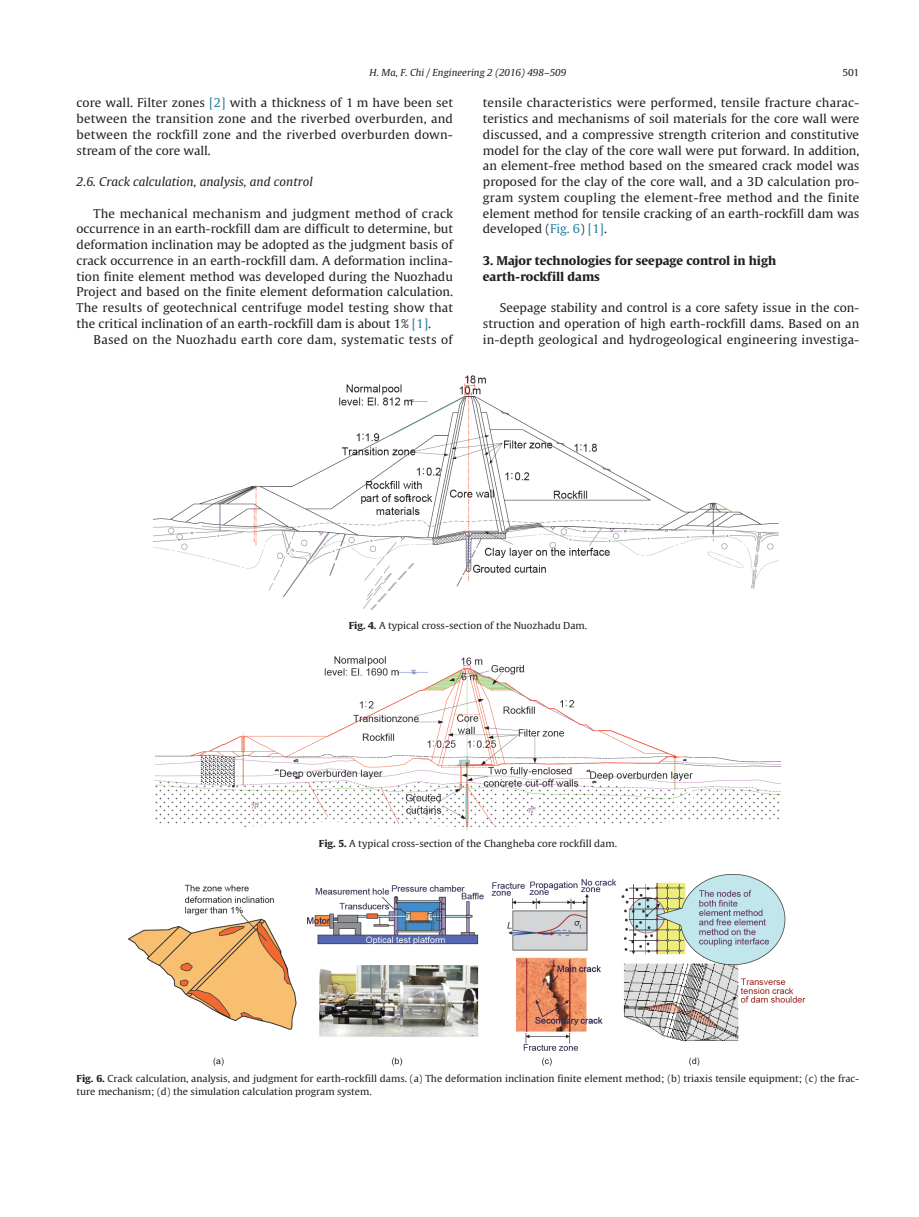
<style>
.page{position:relative;width:919px;height:1217px;background:#fff}
.page>*{position:absolute;margin:0;border:0;box-sizing:border-box;transform-origin:0 0}
.t1{font:12px/15.8px "Gulliver";letter-spacing:.005em;color:#231f20;text-align:justify;scale:1.04 1}
.t2{font:700 12px/15.8px "Gulliver";color:#231f20;scale:1.04 1}
.t3{font:italic 12px "Gulliver";color:#231f20;scale:1.04 1}
.t4{font:9.6px/12.9px "Gulliver";color:#231f20;scale:1.04 1}
.t5{font:italic 9.6px "Gulliver";color:#231f20;scale:1.04 1}
.s1{color:#277ea2}
.s2{font-weight:700}
</style>
<div class="page">
<img style="left:153px;top:375px;width:625px;height:234px">
<img style="left:155px;top:656px;width:625px;height:174px">
<img style="left:129px;top:874px;width:677px;height:192px">
<p class="t5" style="left:369px;top:67px;width:191px">H. Ma, F. Chi / Engineering 2 (2016) 498–509</p>
<p class="t4" style="left:842px;top:66px;width:18px">501</p>
<p class="t1" style="left:77px;top:95px;width:363px">core wall. Filter zones <span class="s1">[2]</span> with a thickness of 1 m have been set between the transition zone and the riverbed overburden, and between the rockfill zone and the riverbed overburden down&shy;stream of the core wall.</p>
<p class="t3" style="left:77px;top:174px;width:229px">2.6. Crack calculation, analysis, and control</p>
<p class="t1" style="left:77px;top:205px;width:363px;text-indent:17px">The mechanical mechanism and judgment method of crack occurrence in an earth-rockfill dam are difficult to determine, but deformation inclination may be adopted as the judgment basis of crack occurrence in an earth-rockfill dam. A deformation inclina&shy;tion finite element method was developed during the Nuozhadu Project and based on the finite element deformation calculation.<br>The results of geotechnical centrifuge model testing show that the critical inclination of an earth-rockfill dam is about 1% <span class="s1">[1]</span>.</p>
<p class="t1" style="left:94px;top:331px;width:347px">Based on the Nuozhadu earth core dam, systematic tests of</p>
<p class="t1" style="left:483px;top:95px;width:363px">tensile characteristics were performed, tensile fracture charac&shy;teristics and mechanisms of soil materials for the core wall were discussed, and a compressive strength criterion and constitutive model for the clay of the core wall were put forward. In addition, an element-free method based on the smeared crack model was proposed for the clay of the core wall, and a 3D calculation pro&shy;gram system coupling the element-free method and the finite element method for tensile cracking of an earth-rockfill dam was developed (<span class="s1">Fig. 6</span>) <span class="s1">[1]</span>.</p>
<p class="t2" style="left:483px;top:252px;width:283px">3. Major technologies for seepage control in high earth-rockfill dams</p>
<p class="t1" style="left:483px;top:300px;width:363px;text-indent:17px">Seepage stability and control is a core safety issue in the con&shy;struction and operation of high earth-rockfill dams. Based on an in-depth geological and hydrogeological engineering investiga-</p>
<p class="t4" style="left:349px;top:619px;width:231px"><span class="s2">Fig. 4.</span> A typical cross-section of the Nuozhadu Dam.</p>
<p class="t4" style="left:319px;top:837px;width:288px"><span class="s2">Fig. 5.</span> A typical cross-section of the Changheba core rockfill dam.</p>
<p class="t4" style="left:77px;top:1072px;width:754px"><span class="s2">Fig. 6.</span> Crack calculation, analysis, and judgment for earth-rockfill dams. (a) The deformation inclination finite element method; (b) triaxis tensile equipment; (c) the frac&shy;ture mechanism; (d) the simulation calculation program system.</p>
</div>
